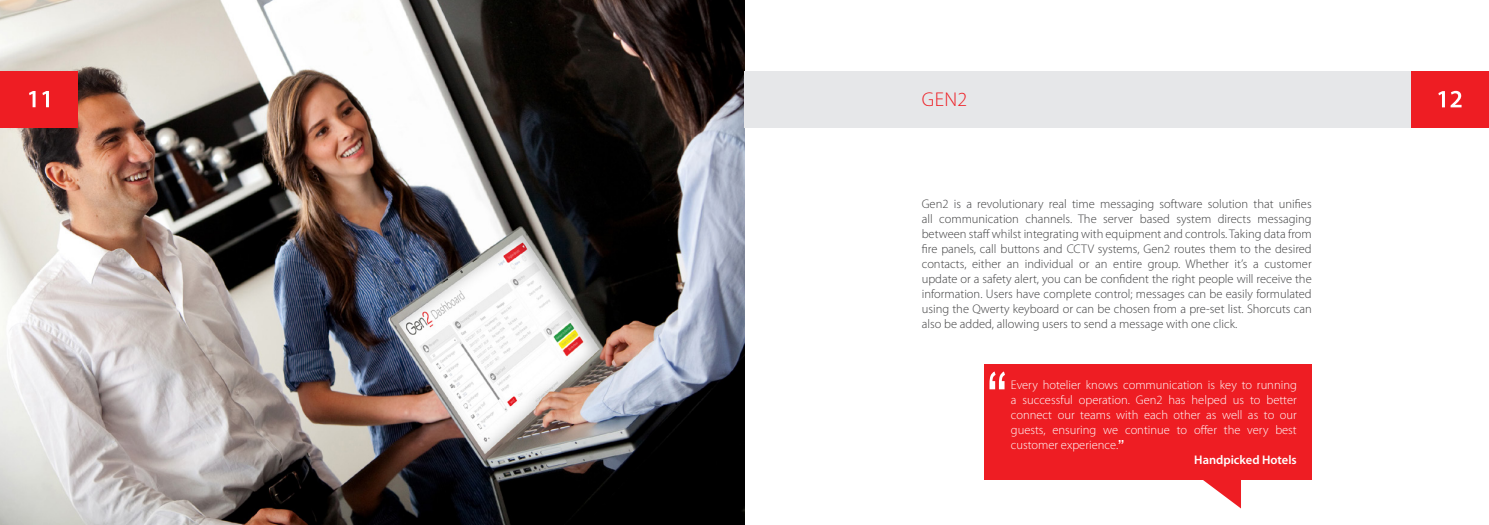
<style>
.page{position:relative;width:1489px;height:525px;background:#fff}
.page>*{position:absolute;margin:0;border:0;box-sizing:border-box;transform-origin:0 0}
.t1{font:700 60px "Arial Narrow";color:#fff;scale:.83 1}
.t2{font:300 20px "Myriad Pro";color:#ee1d23}
.t3{font:300 12.5px/15px "Myriad Pro";color:#3e3e3f;text-align:justify}
.t4{font:300 12.5px/15px "Myriad Pro";color:#fff;text-align:justify}
.t5{font:600 12.5px "Myriad Pro";color:#fff}
.s1{font-family:"Arial";font-weight:700}
</style>
<div class="page">
<img style="left:0;top:0;width:744px;height:524px">
<div style="left:744px;top:71px;width:744px;height:56px;background:#e6e7e9"></div>
<div style="left:0;top:71px;width:78px;height:56px;background:#ee1d23"></div>
<div style="left:1410px;top:71px;width:78px;height:56px;background:#ee1d23"></div>
<div style="left:984px;top:364px;width:327px;height:115px;background:#ee1d23"></div>
<svg style="left:1202px;top:479px;width:38px;height:29px"></svg>
<svg style="left:29px;top:91px;width:20px;height:16px"></svg>
<svg style="left:1438px;top:91px;width:23px;height:16px"></svg>
<p class="t2" style="left:921px;top:88px;width:47px">GEN2</p>
<p class="t3" style="left:921px;top:196px;width:391px">Gen2 is a revolutionary real time messaging software solution that unifies all communication channels. The server based system directs messaging between staff whilst integrating with equipment and controls. Taking data from fire panels, call buttons and CCTV systems, Gen2 routes them to the desired contacts, either an individual or an entire group. Whether it’s a customer update or a safety alert, you can be confident the right people will receive the information. Users have complete control; messages can be easily formulated using the Qwerty keyboard or can be chosen from a pre-set list. Shorcuts can also be added, allowing users to send a message with one click.</p>
<p class="t1" style="left:986px;top:347px;width:26px">“</p>
<p class="t4" style="left:1010px;top:377px;width:287px">Every hotelier knows communication is key to running a successful operation. Gen2 has helped us to better connect our teams with each other as well as to our guests, ensuring we continue to offer the very best customer experience.<span class="s1">”</span></p>
<p class="t5" style="left:1194px;top:452px;width:104px">Handpicked Hotels</p>
</div>
